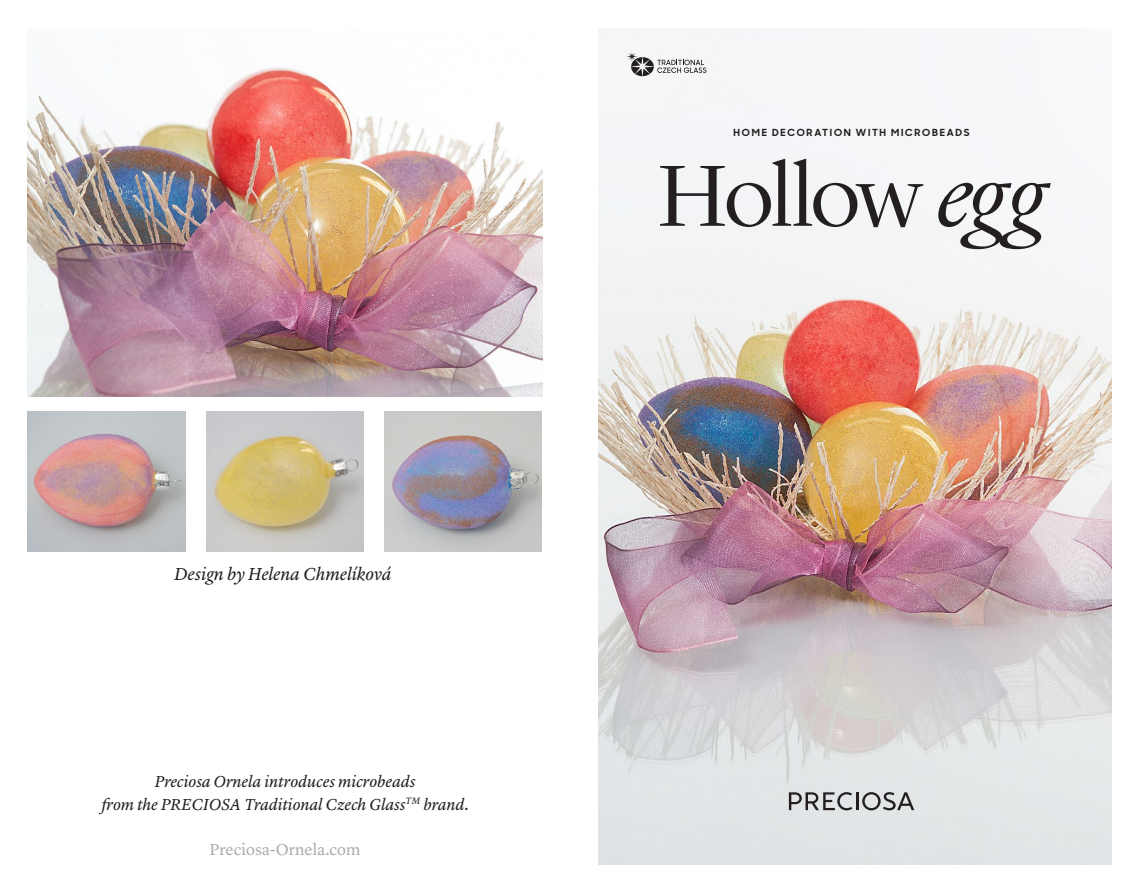
<style>
.page{position:relative;width:1140px;height:893px;background:#fff}
.page>*{position:absolute;margin:0;border:0;box-sizing:border-box;transform-origin:0 0}
.t1{font:300 90px "Lyon Display";letter-spacing:-.035em;color:#231f20;scale:1.05 1}
.t2{font:italic 18px "Lyon Text";letter-spacing:-.005em;color:#231f20}
.t3{font:italic 16.5px/22.5px "Lyon Text";letter-spacing:-.005em;color:#231f20;text-align:center}
.t4{font:16.5px "Lyon Text";color:#a8abac}
.t5{font:700 9.75px "Sharp Sans Display No 1";letter-spacing:.175em;color:#231f20;scale:1.05 1}
.s1{font-style:italic}
</style>
<div class="page">
<img style="left:598px;top:28px;width:513px;height:836px">
<hr style="left:855px;top:792px;width:3px;height:18px;background:#231f20">
<svg style="left:862px;top:792px;width:52px;height:18px"></svg>
<svg style="left:789px;top:792px;width:63px;height:18px"></svg>
<svg style="left:626px;top:52px;width:80px;height:24px"></svg>
<img style="left:28px;top:67px;width:514px;height:329px">
<img style="left:28px;top:411px;width:157px;height:140px">
<img style="left:206px;top:412px;width:158px;height:139px">
<img style="left:384px;top:411px;width:157px;height:140px">
<p class="t2" style="left:174px;top:560px;width:219px">Design by Helena Chmelíková</p>
<p class="t3" style="left:101px;top:769px;width:369px">Preciosa Ornela introduces microbeads<br>from the PRECIOSA Traditional Czech Glass<sup>TM</sup> brand.</p>
<p class="t4" style="left:209px;top:836px;width:152px">Preciosa-Ornela.com</p>
<p class="t5" style="left:733px;top:124px;width:226px">HOME DECORATION WITH MICROBEADS</p>
<h1 class="t1" style="left:657px;top:131px;width:371px">Hollow <span class="s1">egg</span></h1>
</div>
